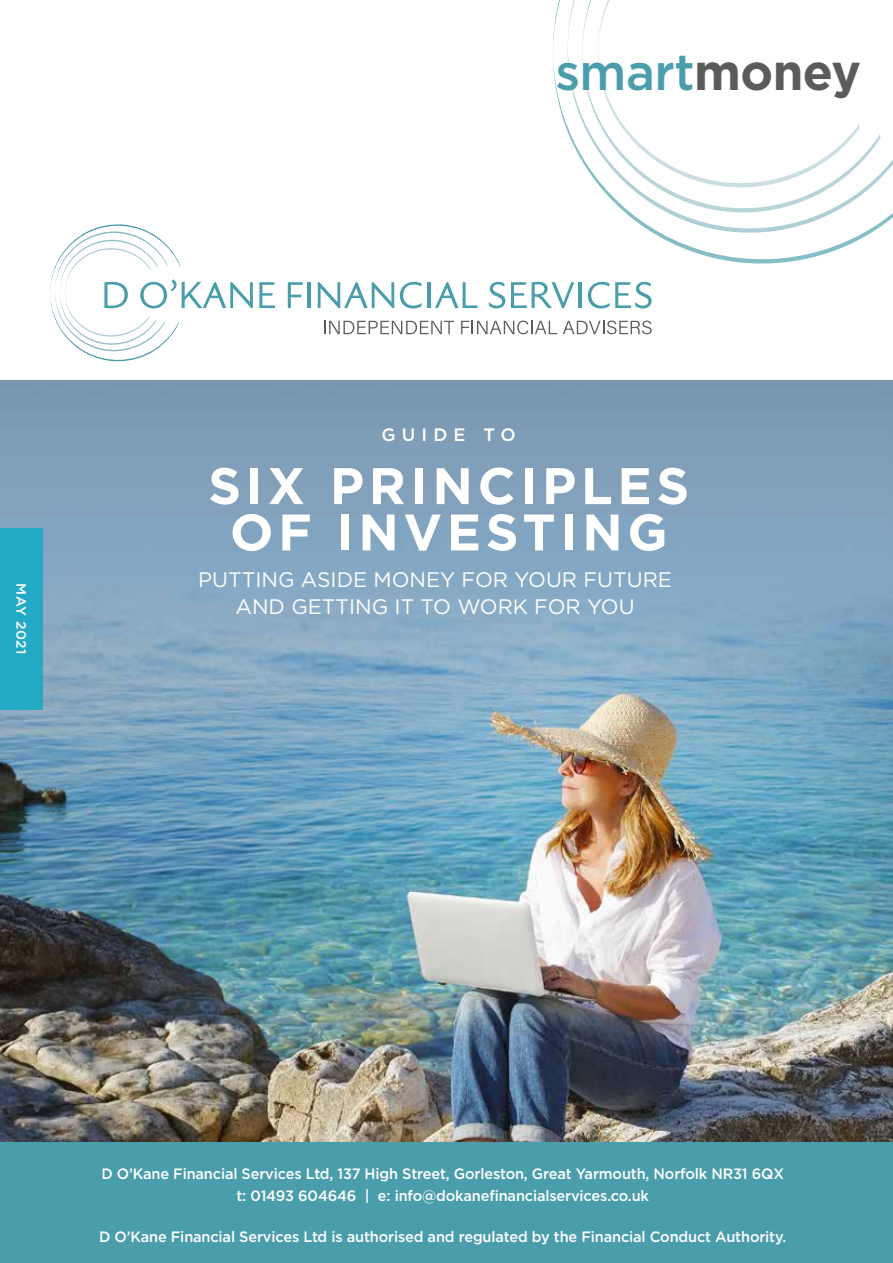
<style>
.page{position:relative;width:893px;height:1263px;background:#fff}
.page>*{position:absolute;margin:0;border:0;box-sizing:border-box;transform-origin:0 0}
.t1{font:700 51.3px/46.3px "Gotham HTF";letter-spacing:.09em;color:#fff;text-align:center}
.t2{font:500 50.85px "Gotham HTF";letter-spacing:-.01em;color:#4a9dab}
.t3{font:21px/27.6px "Gotham HTF";color:#fff;text-align:center}
.t4{font:500 18px "Gotham HTF";letter-spacing:.34em;color:#fff}
.t5{font:500 15px/22.5px "Gotham HTF";letter-spacing:-.01em;color:#fff;text-align:center}
.t6{font:500 13.5px "Gotham HTF";letter-spacing:.04em;color:#fff}
.s1{font-weight:700;color:#5b5b5b}
</style>
<div class="page">
<img style="left:0;top:381px;width:893px;height:761px">
<div style="left:0;top:528px;width:43px;height:182px;background:#24aac5"></div>
<div style="left:0;top:1142px;width:893px;height:121px;background:#4a9dab"></div>
<svg style="left:259px;top:282px;width:16px;height:26px"></svg>
<svg style="left:288px;top:282px;width:15px;height:26px"></svg>
<hr style="left:308px;top:282px;width:3px;height:26px;background:#4a9dab">
<svg style="left:318px;top:282px;width:76px;height:26px"></svg>
<svg style="left:400px;top:282px;width:22px;height:26px"></svg>
<hr style="left:428px;top:282px;width:3px;height:26px;background:#4a9dab">
<svg style="left:435px;top:282px;width:43px;height:26px"></svg>
<svg style="left:489px;top:282px;width:16px;height:26px"></svg>
<svg style="left:511px;top:282px;width:63px;height:26px"></svg>
<hr style="left:579px;top:282px;width:3px;height:26px;background:#4a9dab">
<svg style="left:588px;top:282px;width:64px;height:26px"></svg>
<svg style="left:324px;top:321px;width:130px;height:13px"></svg>
<svg style="left:461px;top:321px;width:96px;height:13px"></svg>
<svg style="left:563px;top:321px;width:89px;height:13px"></svg>
<svg style="left:50px;top:224px;width:203px;height:138px"></svg>
<svg style="left:553px;top:0;width:316px;height:264px"></svg>
<svg style="left:566px;top:0;width:327px;height:234px"></svg>
<svg style="left:581px;top:0;width:304px;height:214px"></svg>
<p class="t6" style="left:29px;top:583px;width:73px;rotate:90deg">MAY 2021</p>
<h2 class="t2" style="left:555px;top:43px;width:307px">smart<span class="s1">money</span></h2>
<p class="t4" style="left:382px;top:424px;width:136px">GUIDE TO</p>
<h1 class="t1" style="left:208px;top:461px;width:482px">SIX PRINCIPLES<br>OF INVESTING</h1>
<h3 class="t3" style="left:198px;top:565px;width:475px">PUTTING ASIDE MONEY FOR YOUR FUTURE<br>AND GETTING IT TO WORK FOR YOU</h3>
<p class="t5" style="left:101px;top:1162px;width:684px">D O’Kane Financial Services Ltd, 137 High Street, Gorleston, Great Yarmouth, Norfolk NR31 6QX t: 01493 604646 | e: info@dokanefinancialservices.co.uk</p>
<p class="t5" style="left:99px;top:1225px;width:689px">D O’Kane Financial Services Ltd is authorised and regulated by the Financial Conduct Authority.</p>
</div>
